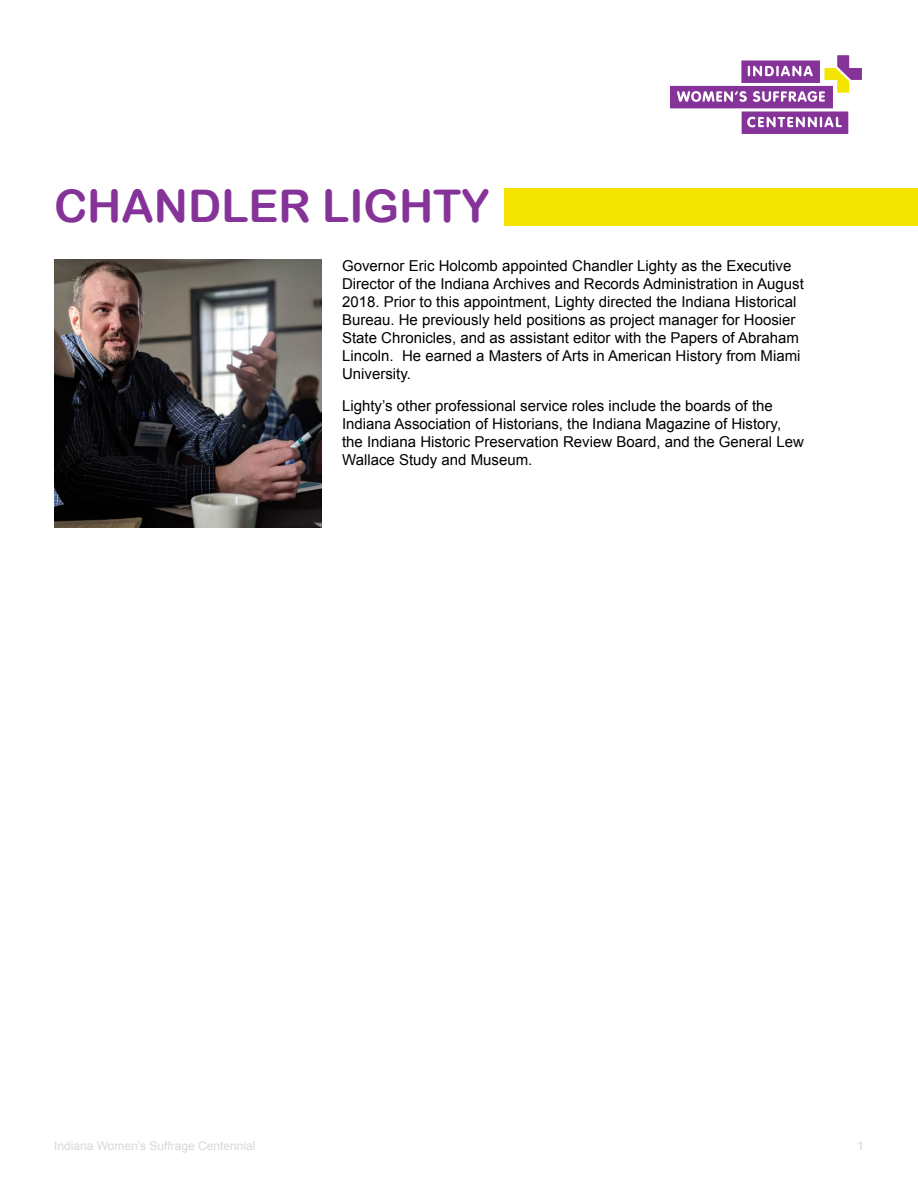
<style>
.page{position:relative;width:918px;height:1188px;background:#fff}
.page>*{position:absolute;margin:0;border:0;box-sizing:border-box;transform-origin:0 0}
.t1{font:45px "Arial Rounded MT Bold";color:#863399}
.t2{font:15px/18px "Arial";color:#000}
.t3{font:12px "Arial";color:#d9d8d6}
</style>
<div class="page">
<svg style="left:670px;top:55px;width:192px;height:79px"></svg>
<img style="left:54px;top:260px;width:268px;height:267px">
<div style="left:504px;top:188px;width:414px;height:38px;background:#f3e500"></div>
<h1 class="t1" style="left:54px;top:179px;width:437px">CHANDLER LIGHTY</h1>
<p class="t2" style="left:342px;top:257px;width:463px">Governor Eric Holcomb appointed Chandler Lighty as the Executive Director of the Indiana Archives and Records Administration in August 2018. Prior to this appointment, Lighty directed the Indiana Historical Bureau. He previously held positions as project manager for Hoosier State Chronicles, and as assistant editor with the Papers of Abraham Lincoln. He earned a Masters of Arts in American History from Miami University.</p>
<p class="t2" style="left:342px;top:397px;width:463px">Lighty’s other professional service roles include the boards of the Indiana Association of Historians, the Indiana Magazine of History, the Indiana Historic Preservation Review Board, and the General Lew Wallace Study and Museum.</p>
<p class="t3" style="left:54px;top:1138px;width:203px">Indiana Women’s Suffrage Centennial</p>
<p class="t3" style="left:857px;top:1138px;width:8px">1</p>
</div>
